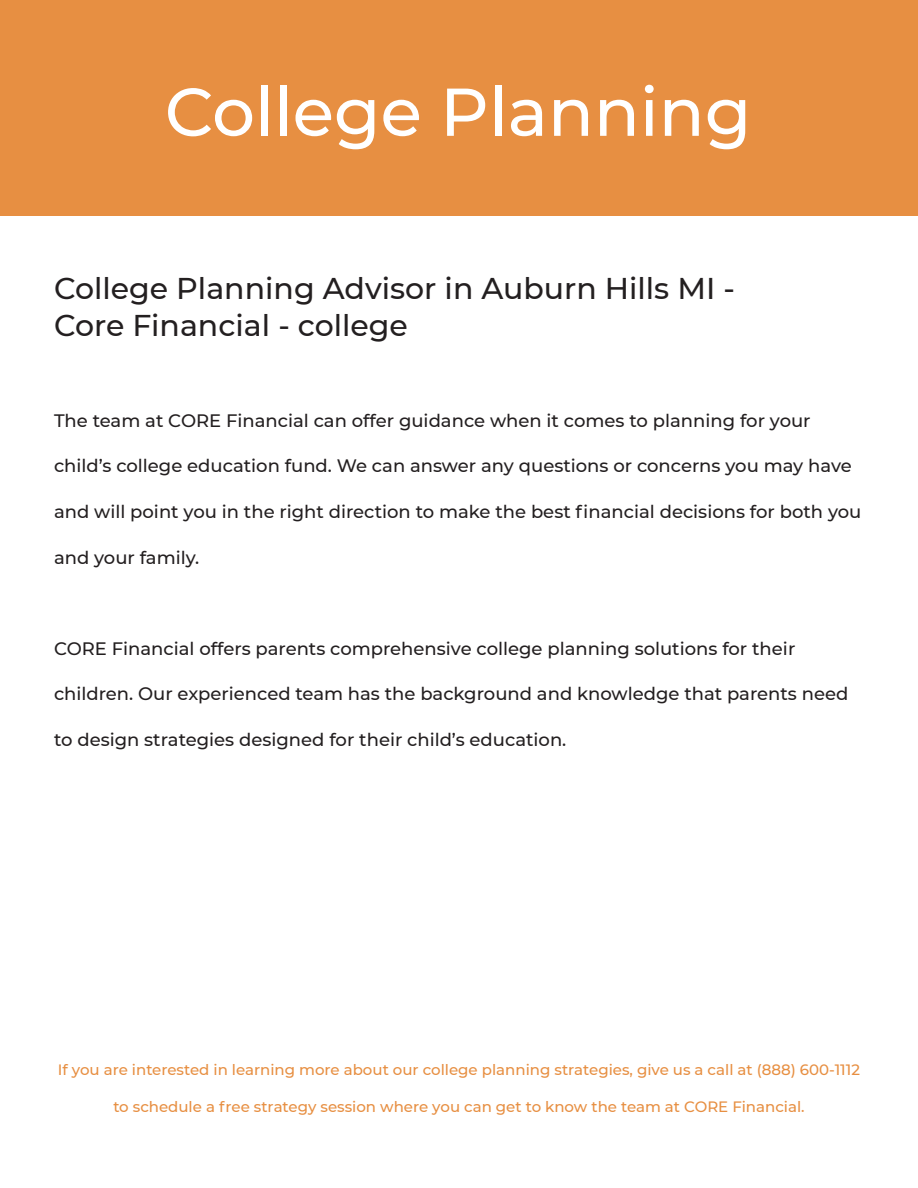
<style>
.page{position:relative;width:918px;height:1188px;background:#fff}
.page>*{position:absolute;margin:0;border:0;box-sizing:border-box;transform-origin:0 0}
.t1{font:500 67.5px "Montserrat";color:#fff}
.t2{font:500 30px "Montserrat";color:#231f20}
.t3{font:500 18px "Montserrat";color:#231f20}
.t4{font:500 15px "Montserrat";color:#e78f42}
</style>
<div class="page">
<div style="left:0;top:0;width:918px;height:216px;background:#e78f42"></div>
<p class="t1" style="left:165px;top:65px;width:588px">College Planning</p>
<p class="t2" style="left:54px;top:267px;width:682px">College Planning Advisor in Auburn Hills MI -</p>
<p class="t2" style="left:54px;top:304px;width:355px">Core Financial - college</p>
<p class="t3" style="left:54px;top:408px;width:758px">The team at CORE Financial can offer guidance when it comes to planning for your</p>
<p class="t3" style="left:54px;top:453px;width:799px">child’s college education fund. We can answer any questions or concerns you may have</p>
<p class="t3" style="left:54px;top:499px;width:809px">and will point you in the right direction to make the best financial decisions for both you</p>
<p class="t3" style="left:54px;top:545px;width:147px">and your family.</p>
<p class="t3" style="left:54px;top:636px;width:743px">CORE Financial offers parents comprehensive college planning solutions for their</p>
<p class="t3" style="left:54px;top:681px;width:796px">children. Our experienced team has the background and knowledge that parents need</p>
<p class="t3" style="left:54px;top:727px;width:514px">to design strategies designed for their child’s education.</p>
<p class="t4" style="left:58px;top:1060px;width:804px">If you are interested in learning more about our college planning strategies, give us a call at (888) 600-1112</p>
<p class="t4" style="left:113px;top:1096px;width:693px">to schedule a free strategy session where you can get to know the team at CORE Financial.</p>
</div>
